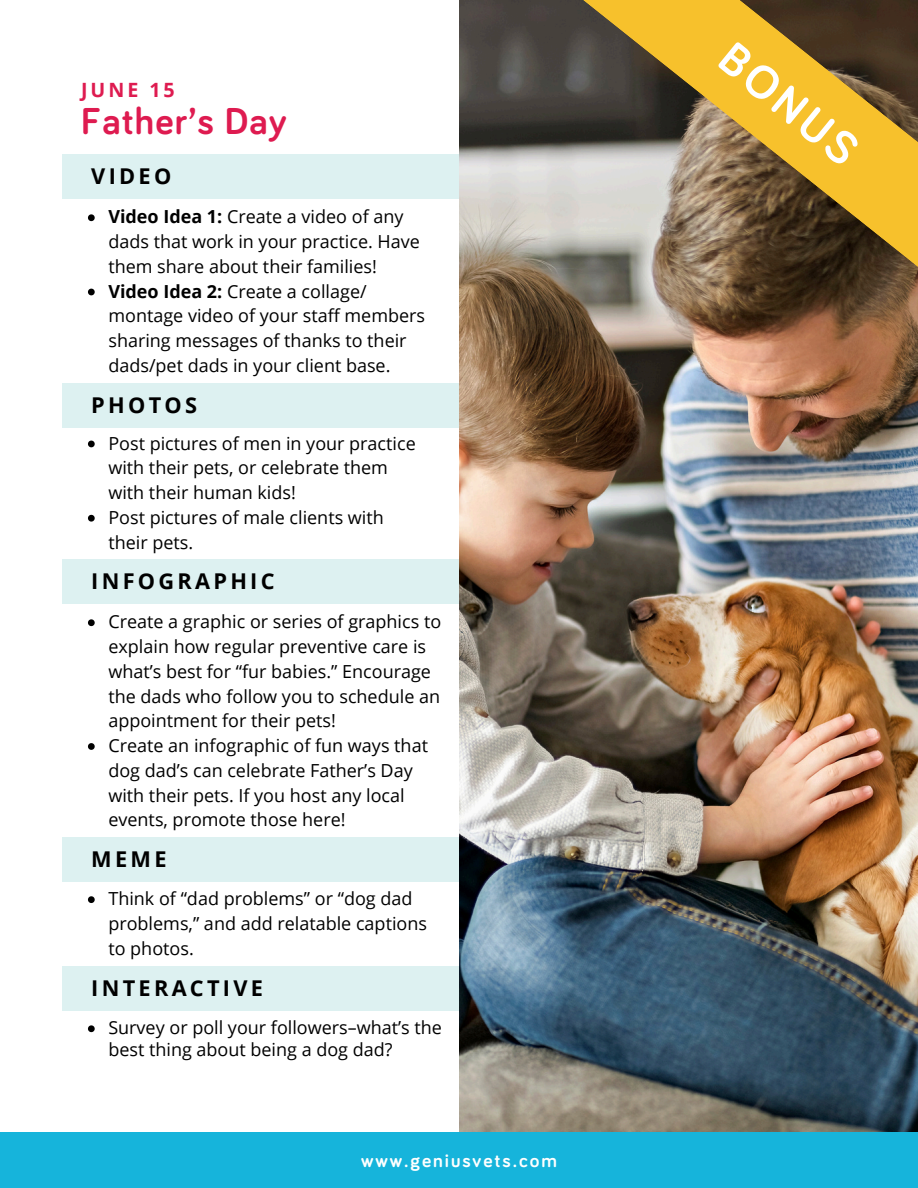
<style>
.page{position:relative;width:918px;height:1188px;background:#fff}
.page>*{position:absolute;margin:0;border:0;box-sizing:border-box;transform-origin:0 0}
.t1{font:700 47.25px "Bariol";color:#fff}
.t2{font:700 38.7px "Bariol";letter-spacing:.03em;color:#de1b50}
.t3{font:700 21.75px "Open Sans";letter-spacing:.15em;color:#000}
.t4{font:700 19.65px "Open Sans";letter-spacing:.15em;color:#de1b50}
.t5{font:700 19.5px "Bariol";letter-spacing:.1em;color:#fff}
.t6{font:18px/24.8px "Open Sans";color:#000}
.s1{font-weight:700}
</style>
<div class="page">
<div style="left:62px;top:384px;width:435px;height:44px;background:#ddf1f1"></div>
<div style="left:62px;top:154px;width:435px;height:44px;background:#ddf1f1"></div>
<div style="left:62px;top:966px;width:435px;height:45px;background:#ddf1f1"></div>
<div style="left:62px;top:559px;width:435px;height:44px;background:#ddf1f1"></div>
<div style="left:62px;top:837px;width:435px;height:44px;background:#ddf1f1"></div>
<img style="left:459px;top:0;width:459px;height:1132px">
<div style="left:0;top:1132px;width:918px;height:56px;background:#16b4db"></div>
<svg style="left:571px;top:0;width:347px;height:305px"></svg>
<svg style="left:88px;top:214px;width:7px;height:7px"></svg>
<svg style="left:88px;top:289px;width:7px;height:6px"></svg>
<svg style="left:88px;top:441px;width:7px;height:6px"></svg>
<svg style="left:88px;top:515px;width:7px;height:7px"></svg>
<svg style="left:88px;top:1025px;width:7px;height:7px"></svg>
<svg style="left:88px;top:619px;width:7px;height:7px"></svg>
<svg style="left:88px;top:743px;width:7px;height:7px"></svg>
<svg style="left:88px;top:896px;width:7px;height:7px"></svg>
<h1 class="t4" style="left:81px;top:76px;width:95px">JUNE 15</h1>
<p class="t2" style="left:81px;top:104px;width:207px">Father’s Day</p>
<h2 class="t3" style="left:91px;top:160px;width:81px">VIDEO</h2>
<h3 class="t6" style="left:108px;top:204px;width:313px"><span class="s1">Video Idea 1:</span> Create a video of any dads that work in your practice. Have them share about their families!</h3>
<p class="t6" style="left:108px;top:278px;width:318px"><span class="s1">Video Idea 2:</span> Create a collage/ montage video of your staff members sharing messages of thanks to their dads/pet dads in your client base.</p>
<p class="t3" style="left:91px;top:390px;width:107px">PHOTOS</p>
<h3 class="t6" style="left:108px;top:430px;width:309px">Post pictures of men in your practice with their pets, or celebrate them with their human kids!</h3>
<p class="t6" style="left:108px;top:504px;width:277px">Post pictures of male clients with their pets.</p>
<p class="t3" style="left:91px;top:566px;width:185px">INFOGRAPHIC</p>
<p class="t6" style="left:108px;top:609px;width:334px">Create a graphic or series of graphics to explain how regular preventive care is what’s best for “fur babies.” Encourage the dads who follow you to schedule an appointment for their pets!</p>
<h3 class="t6" style="left:108px;top:733px;width:321px">Create an infographic of fun ways that dog dad’s can celebrate Father’s Day with their pets. If you host any local events, promote those here!</h3>
<p class="t3" style="left:91px;top:844px;width:77px">MEME</p>
<h3 class="t6" style="left:108px;top:886px;width:320px">Think of “dad problems” or “dog dad problems,” and add relatable captions to photos.</h3>
<p class="t3" style="left:91px;top:973px;width:173px">INTERACTIVE</p>
<h3 class="t6" style="left:108px;top:1017px;width:335px;line-height:21.3px">Survey or poll your followers–what’s the best thing about being a dog dad?</h3>
<p class="t5" style="left:361px;top:1152px;width:197px">www.geniusvets.com</p>
<h3 class="t1" style="left:738px;top:35px;width:165px;rotate:39deg">BONUS</h3>
</div>
